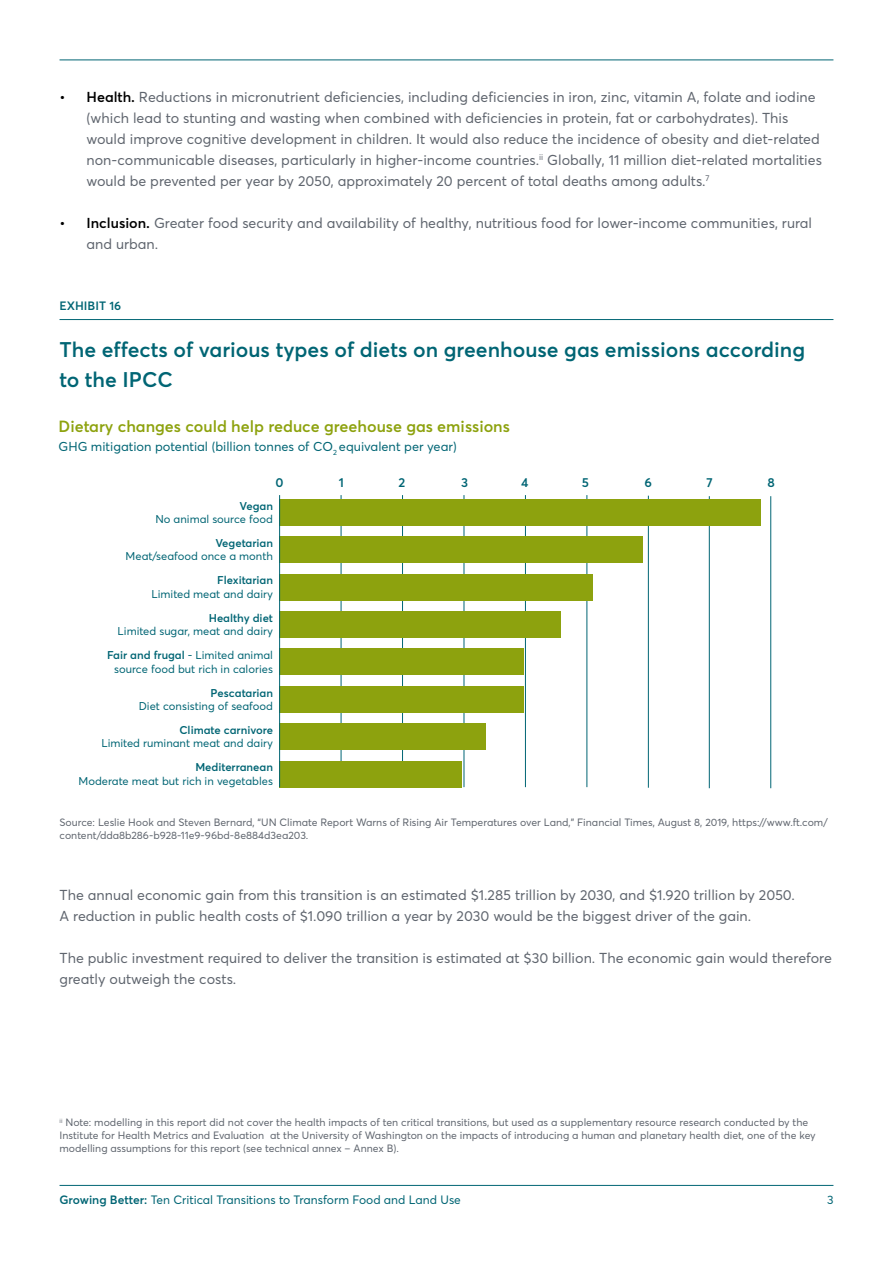
<style>
.page{position:relative;width:893px;height:1263px;background:#fff}
.page>*{position:absolute;margin:0;border:0;box-sizing:border-box;transform-origin:0 0}
.t1{font:600 21px/30px "Averta Std";color:#006574}
.t2{font:600 16.05px "Averta Std";color:#8da20e}
.t3{font:14.25px/21px "Averta Std";color:#5f656e}
.t4{font:12.75px "Averta Std";color:#006574}
.t5{font:600 12.75px "Averta Std";color:#006574}
.t6{font:12px "Averta Std";color:#006574}
.t7{font:600 12px "Averta Std";color:#006574}
.t8{font:11.25px/24px "Averta Std";color:#006574;text-align:right}
.t9{font:600 11.25px "Averta Std";color:#006574}
.t10{font:10.5px/12.6px "Averta Std";color:#5f656e}
.s1{font-weight:600;color:#000}
.s2{font-weight:600}
</style>
<div class="page">
<hr style="left:60px;top:60px;width:773px;height:1px;background:#006574">
<hr style="left:60px;top:319px;width:773px;height:1px;background:#006574">
<hr style="left:341px;top:495px;width:1px;height:292px;background:#006574">
<hr style="left:402px;top:495px;width:1px;height:292px;background:#006574">
<hr style="left:464px;top:495px;width:1px;height:292px;background:#006574">
<hr style="left:525px;top:495px;width:1px;height:292px;background:#006574">
<hr style="left:586px;top:495px;width:1px;height:292px;background:#006574">
<hr style="left:648px;top:496px;width:1px;height:292px;background:#006574">
<hr style="left:709px;top:496px;width:1px;height:292px;background:#006574">
<hr style="left:770px;top:496px;width:1px;height:292px;background:#006574">
<div style="left:279px;top:499px;width:482px;height:26px;background:#8da20e"></div>
<div style="left:279px;top:537px;width:364px;height:26px;background:#8da20e"></div>
<div style="left:279px;top:574px;width:314px;height:26px;background:#8da20e"></div>
<div style="left:279px;top:611px;width:282px;height:26px;background:#8da20e"></div>
<div style="left:279px;top:649px;width:245px;height:26px;background:#8da20e"></div>
<div style="left:279px;top:686px;width:245px;height:26px;background:#8da20e"></div>
<div style="left:279px;top:724px;width:207px;height:26px;background:#8da20e"></div>
<div style="left:279px;top:761px;width:183px;height:26px;background:#8da20e"></div>
<hr style="left:279px;top:495px;width:1px;height:292px;background:#006574">
<hr style="left:60px;top:1185px;width:773px;height:1px;background:#006574">
<p class="t3" style="left:87px;top:86px;width:737px;text-indent:-27px"><span class="s1">• Health.</span> Reductions in micronutrient deficiencies, including deficiencies in iron, zinc, vitamin A, folate and iodine (which lead to stunting and wasting when combined with deficiencies in protein, fat or carbohydrates). This would improve cognitive development in children. It would also reduce the incidence of obesity and diet-related non-communicable diseases, particularly in higher-income countries.<sup>ii</sup> Globally, 11 million diet-related mortalities would be prevented per year by 2050, approximately 20 percent of total deaths among adults.<sup>7</sup></p>
<p class="t3" style="left:87px;top:212px;width:727px;text-indent:-27px"><span class="s1">• Inclusion.</span> Greater food security and availability of healthy, nutritious food for lower-income communities, rural and urban.</p>
<p class="t7" style="left:60px;top:299px;width:63px">EXHIBIT 16</p>
<h1 class="t1" style="left:60px;top:334px;width:747px">The effects of various types of diets on greenhouse gas emissions according to the IPCC</h1>
<p class="t2" style="left:59px;top:416px;width:453px">Dietary changes could help reduce greehouse gas emissions</p>
<p class="t4" style="left:59px;top:438px;width:400px">GHG mitigation potential (billion tonnes of CO<sub>2</sub> equivalent per year)</p>
<p class="t5" style="left:276px;top:474px;width:10px">0</p>
<p class="t5" style="left:339px;top:474px;width:7px">1</p>
<p class="t5" style="left:398px;top:474px;width:8px">2</p>
<p class="t5" style="left:461px;top:474px;width:9px">3</p>
<p class="t5" style="left:521px;top:474px;width:9px">4</p>
<p class="t5" style="left:582px;top:474px;width:9px">5</p>
<p class="t5" style="left:645px;top:474px;width:9px">6</p>
<p class="t5" style="left:707px;top:474px;width:8px">7</p>
<p class="t5" style="left:768px;top:474px;width:9px">8</p>
<p class="t9" style="left:240px;top:498px;width:35px">Vegan</p>
<p class="t8" style="left:155px;top:507px;width:119px">No animal source food</p>
<p class="t9" style="left:215px;top:536px;width:59px">Vegetarian</p>
<p class="t8" style="left:126px;top:544px;width:149px">Meat/seafood once a month</p>
<p class="t9" style="left:217px;top:573px;width:57px">Flexitarian</p>
<p class="t8" style="left:152px;top:582px;width:123px">Limited meat and dairy</p>
<p class="t9" style="left:209px;top:611px;width:66px">Healthy diet</p>
<p class="t8" style="left:107px;top:619px;width:168px">Limited sugar, meat and dairy<br><span class="s2">Fair and frugal</span> - Limited animal</p>
<p class="t8" style="left:114px;top:656px;width:160px">source food but rich in calories</p>
<p class="t9" style="left:211px;top:685px;width:64px">Pescatarian</p>
<p class="t8" style="left:139px;top:694px;width:136px">Diet consisting of seafood</p>
<p class="t9" style="left:179px;top:723px;width:95px">Climate carnivore</p>
<p class="t8" style="left:101px;top:731px;width:173px">Limited ruminant meat and dairy</p>
<p class="t9" style="left:195px;top:760px;width:79px">Mediterranean</p>
<p class="t8" style="left:79px;top:769px;width:196px">Moderate meat but rich in vegetables</p>
<p class="t10" style="left:60px;top:816px;width:770px">Source: Leslie Hook and Steven Bernard, “UN Climate Report Warns of Rising Air Temperatures over Land,” Financial Times, August 8, 2019, https://www.ft.com/ content/dda8b286-b928-11e9-96bd-8e884d3ea203.</p>
<p class="t3" style="left:60px;top:884px;width:737px">The annual economic gain from this transition is an estimated $1.285 trillion by 2030, and $1.920 trillion by 2050.<br>A reduction in public health costs of $1.090 trillion a year by 2030 would be the biggest driver of the gain.</p>
<p class="t3" style="left:60px;top:947px;width:774px">The public investment required to deliver the transition is estimated at $30 billion. The economic gain would therefore greatly outweigh the costs.</p>
<p class="t10" style="left:60px;top:1116px;width:758px"><sup>ii</sup> Note: modelling in this report did not cover the health impacts of ten critical transitions, but used as a supplementary resource research conducted by the<br>Institute for Health Metrics and Evaluation at the University of Washington on the impacts of introducing a human and planetary health diet, one of the key modelling assumptions for this report (see technical annex – Annex B).</p>
<p class="t6" style="left:60px;top:1192px;width:403px"><span class="s2">Growing Better:</span> Ten Critical Transitions to Transform Food and Land Use</p>
<p class="t6" style="left:827px;top:1192px;width:8px">3</p>
</div>
